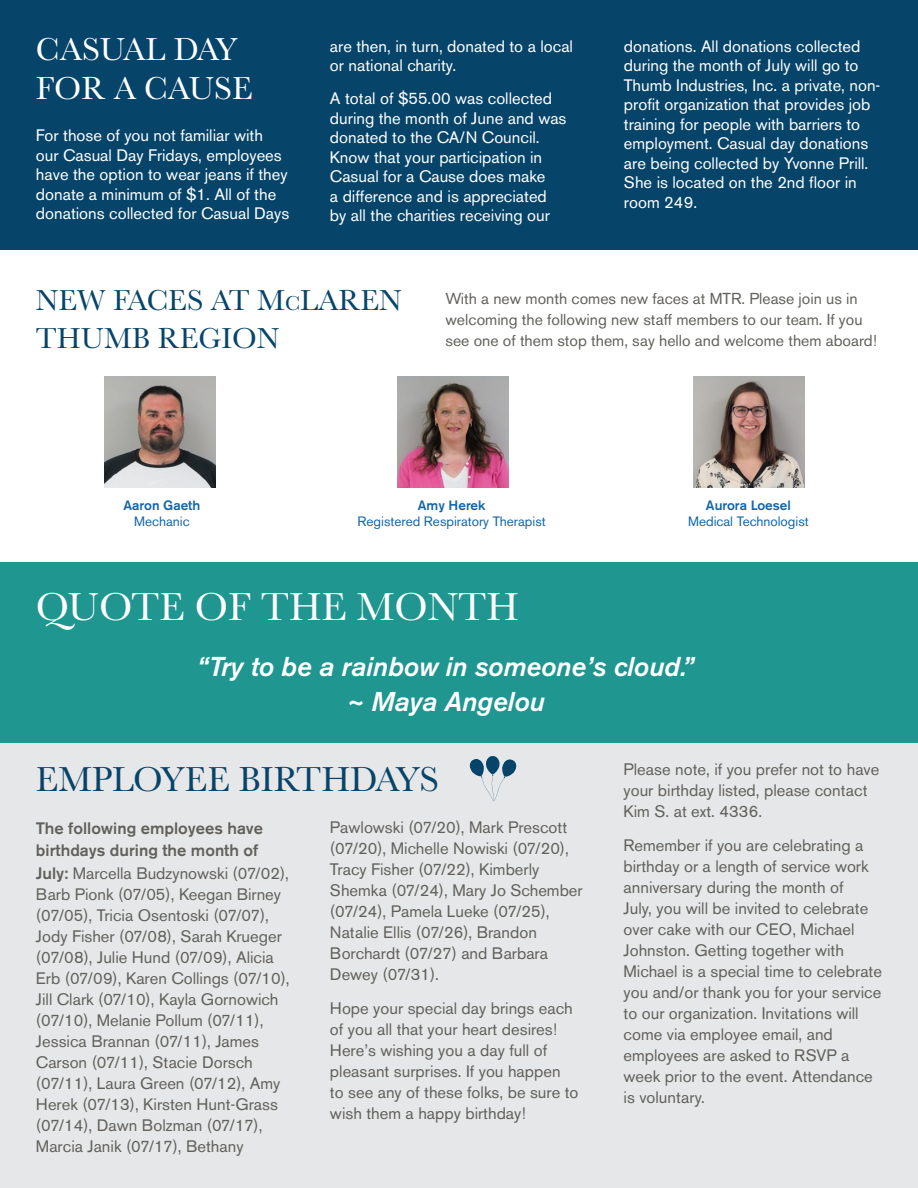
<style>
.page{position:relative;width:918px;height:1188px;background:#fff}
.page>*{position:absolute;margin:0;border:0;box-sizing:border-box;transform-origin:0 0}
.t1{font:40.5px "Baskerville";color:#fff}
.t2{font:36px "Baskerville";color:#064469}
.t3{font:33px/39.6px "Baskerville";color:#fff}
.t4{font:30px/37.5px "Baskerville";color:#064469}
.t5{font:italic 500 27px "Akzidenz Grotesk BE";color:#fff}
.t6{font:16.5px/21px "Akzidenz Grotesk BE";color:#61605b}
.t7{font:16.5px/19.5px "Akzidenz Grotesk BE";color:#fff}
.t8{font:500 16.5px/22.5px "Akzidenz Grotesk BE";color:#61605b}
.t9{font:15.75px/21px "Akzidenz Grotesk BE";color:#61605b}
.t10{font:13.5px "Akzidenz Grotesk BE";color:#1565a5}
.t11{font:500 13.5px/16.2px "Akzidenz Grotesk BE";color:#1565a5;text-align:center}
.s1{font-size:21px}
.s2{font-weight:400}
</style>
<div class="page">
<div style="left:0;top:742px;width:918px;height:446px;background:#e6e7e9"></div>
<div style="left:0;top:562px;width:918px;height:180px;background:#1f9690"></div>
<svg style="left:470px;top:756px;width:46px;height:46px"></svg>
<div style="left:0;top:0;width:918px;height:249px;background:#064469"></div>
<img style="left:105px;top:376px;width:111px;height:111px">
<img style="left:397px;top:376px;width:111px;height:112px">
<img style="left:693px;top:376px;width:111px;height:112px">
<p class="t3" style="left:36px;top:30px;width:218px">CASUAL DAY<br>FOR A CAUSE</p>
<p class="t7" style="left:330px;top:36px;width:245px">are then, in turn, donated to a local or national charity.</p>
<p class="t7" style="left:330px;top:89px;width:238px">A total of $55.00 was collected during the month of June and was donated to the CA/N Council.<br>Know that your participation in<br>Casual for a Cause does make<br>a difference and is appreciated by all the charities receiving our</p>
<p class="t7" style="left:36px;top:126px;width:255px">For those of you not familiar with our Casual Day Fridays, employees have the option to wear jeans if they donate a minimum of $1. All of the donations collected for Casual Days</p>
<p class="t7" style="left:624px;top:36px;width:258px">donations. All donations collected during the month of July will go to<br>Thumb Industries, Inc. a private, non&shy;profit organization that provides job training for people with barriers to employment. Casual day donations are being collected by Yvonne Prill.<br>She is located on the 2nd floor in room 249.</p>
<p class="t4" style="left:36px;top:282px;width:367px">NEW FACES AT M<span class="s1">c</span>LAREN<br>THUMB REGION</p>
<p class="t9" style="left:446px;top:288px;width:433px">With a new month comes new faces at MTR. Please join us in welcoming the following new staff members to our team. If you see one of them stop them, say hello and welcome them aboard!</p>
<p class="t11" style="left:124px;top:497px;width:78px">Aaron Gaeth<br><span class="s2">Mechanic</span></p>
<p class="t11" style="left:418px;top:497px;width:69px">Amy Herek</p>
<p class="t10" style="left:358px;top:514px;width:190px">Registered Respiratory Therapist</p>
<p class="t1" style="left:36px;top:581px;width:484px">QUOTE OF THE MONTH</p>
<p class="t11" style="left:706px;top:497px;width:86px">Aurora Loesel</p>
<p class="t10" style="left:688px;top:514px;width:122px">Medical Technologist</p>
<p class="t5" style="left:197px;top:651px;width:499px">“Try to be a rainbow in someone’s cloud.”</p>
<p class="t5" style="left:346px;top:686px;width:200px">~ Maya Angelou</p>
<p class="t2" style="left:36px;top:756px;width:404px">EMPLOYEE BIRTHDAYS</p>
<p class="t8" style="left:36px;top:817px;width:254px">The following employees have birthdays during the month of<br>July: <span class="s2">Marcella Budzynowski (07/02),</span></p>
<p class="t6" style="left:36px;top:883px;width:255px">Barb Pionk (07/05), Keegan Birney (07/05), Tricia Osentoski (07/07), Jody Fisher (07/08), Sarah Krueger (07/08), Julie Hund (07/09), Alicia Erb (07/09), Karen Collings (07/10), Jill Clark (07/10), Kayla Gornowich (07/10), Melanie Pollum (07/11), Jessica Brannan (07/11), James Carson (07/11), Stacie Dorsch (07/11), Laura Green (07/12), Amy Herek (07/13), Kirsten Hunt-Grass (07/14), Dawn Bolzman (07/17), Marcia Janik (07/17), Bethany</p>
<p class="t6" style="left:330px;top:817px;width:254px">Pawlowski (07/20), Mark Prescott (07/20), Michelle Nowiski (07/20),<br>Tracy Fisher (07/22), Kimberly<br>Shemka (07/24), Mary Jo Schember (07/24), Pamela Lueke (07/25),<br>Natalie Ellis (07/26), Brandon<br>Borchardt (07/27) and Barbara<br>Dewey (07/31).</p>
<p class="t6" style="left:330px;top:998px;width:250px">Hope your special day brings each of you all that your heart desires!<br>Here’s wishing you a day full of pleasant surprises. If you happen<br>to see any of these folks, be sure to wish them a happy birthday!</p>
<p class="t6" style="left:624px;top:759px;width:257px">Please note, if you prefer not to have your birthday listed, please contact<br>Kim S. at ext. 4336.</p>
<p class="t6" style="left:624px;top:835px;width:260px">Remember if you are celebrating a birthday or a length of service work anniversary during the month of<br>July, you will be invited to celebrate over cake with our CEO, Michael<br>Johnston. Getting together with<br>Michael is a special time to celebrate you and/or thank you for your service to our organization. Invitations will come via employee email, and employees are asked to RSVP a week prior to the event. Attendance is voluntary.</p>
</div>
